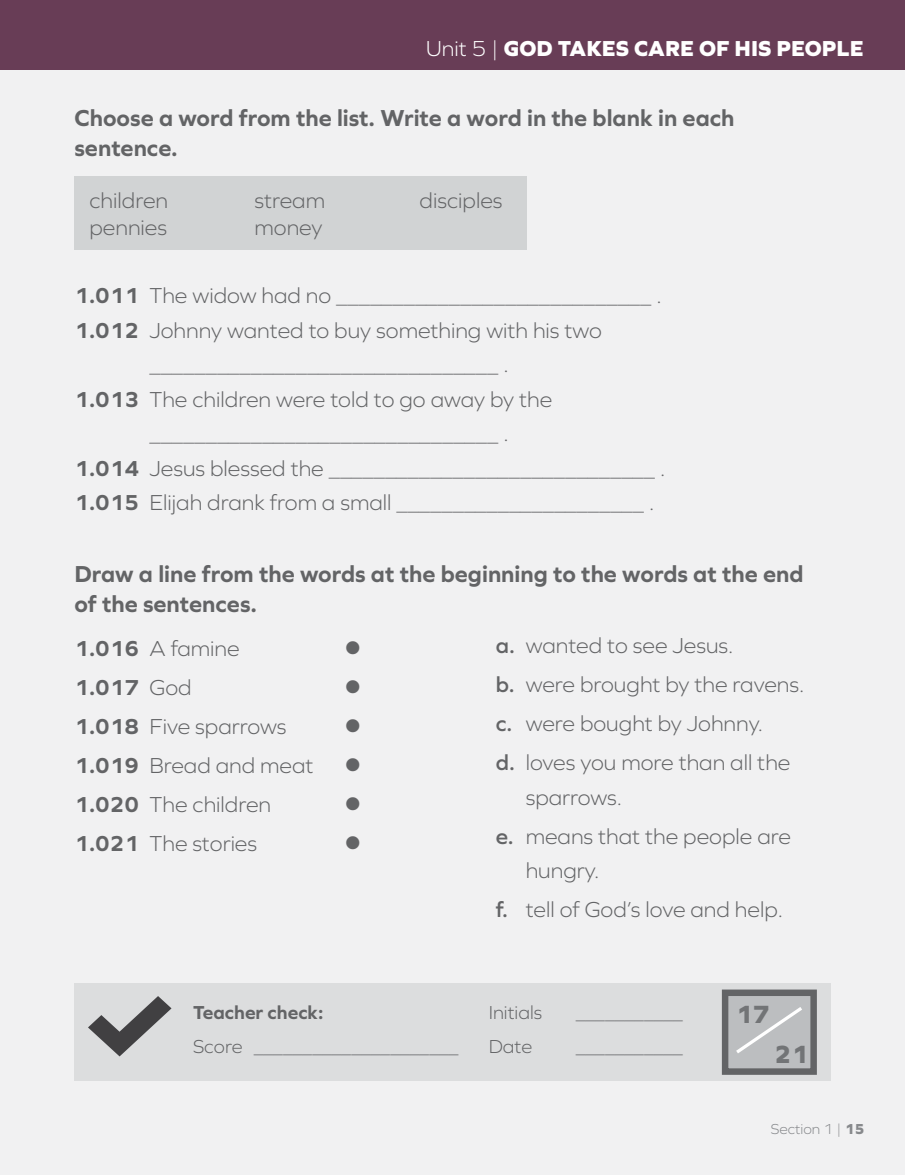
<style>
.page{position:relative;width:905px;height:1175px;background:#fff}
.page>*{position:absolute;margin:0;border:0;box-sizing:border-box;transform-origin:0 0}
.t1{font:800 25.95px "Graphie";color:#727476}
.t2{font:700 24px/30px "Graphie";color:#636466}
.t3{font:300 22.5px/39px "Graphie";color:#636466}
.t4{font:800 22.5px "Graphie";color:#fff}
.t5{font:700 22.5px "Graphie";color:#636466}
.t6{font:22.5px "Wingdings";color:#636466}
.t7{font:300 19.5px "Graphie";color:#636466}
.t8{font:700 19.5px "Graphie";color:#636466}
.t9{font:300 15px "Graphie";color:#87898c}
.s1{font-weight:300}
.s2{font-weight:700}
.s3{font-weight:600}
.s4{font-weight:800}
</style>
<div class="page">
<div style="left:0;top:0;width:904px;height:1174px;background:#f1f1f2"></div>
<div style="left:74px;top:176px;width:452px;height:74px;background:#d1d3d4"></div>
<div style="left:74px;top:982px;width:756px;height:98px;background:#dcddde"></div>
<svg style="left:88px;top:996px;width:83px;height:60px"></svg>
<div style="left:725px;top:992px;width:88px;height:79px;background:#bcbec0"></div>
<div style="left:721px;top:989px;width:95px;height:85px;border:6px solid #636466"></div>
<svg style="left:736px;top:1007px;width:66px;height:46px"></svg>
<div style="left:0;top:0;width:904px;height:69px;background:#683d56"></div>
<p class="t4" style="left:426px;top:35px;width:439px"><span class="s1">Unit 5 |</span> GOD TAKES CARE OF HIS PEOPLE</p>
<p class="t2" style="left:74px;top:102px;width:661px">Choose a word from the list. Write a word in the blank in each sentence.</p>
<p class="t3" style="left:89px;top:181px;width:80px">children</p>
<p class="t3" style="left:254px;top:181px;width:72px">stream</p>
<p class="t3" style="left:419px;top:181px;width:84px">disciples</p>
<p class="t3" style="left:89px;top:208px;width:79px">pennies</p>
<p class="t3" style="left:254px;top:208px;width:69px">money</p>
<p class="t3" style="left:74px;top:276px;width:588px"><span class="s2">1.011</span> The widow had no ____________________________ .</p>
<p class="t3" style="left:74px;top:310px;width:529px"><span class="s2">1.012</span> Johnny wanted to buy something with his two</p>
<p class="t3" style="left:149px;top:345px;width:360px">_______________________________ .</p>
<p class="t3" style="left:74px;top:379px;width:479px"><span class="s2">1.013</span> The children were told to go away by the</p>
<p class="t3" style="left:149px;top:414px;width:360px">_______________________________ .</p>
<p class="t3" style="left:74px;top:448px;width:592px"><span class="s2">1.014</span> Jesus blessed the _____________________________ .</p>
<p class="t3" style="left:74px;top:483px;width:581px"><span class="s2">1.015</span> Elijah drank from a small ______________________ .</p>
<p class="t2" style="left:74px;top:558px;width:730px">Draw a line from the words at the beginning to the words at the end of the sentences.</p>
<p class="t3" style="left:74px;top:628px;width:167px"><span class="s2">1.016</span> A famine</p>
<p class="t6" style="left:344px;top:635px;width:18px">●</p>
<p class="t5" style="left:74px;top:674px;width:119px">1.017 <span class="s1">God</span></p>
<p class="t6" style="left:344px;top:674px;width:18px">●</p>
<p class="t3" style="left:74px;top:706px;width:213px"><span class="s2">1.018</span> Five sparrows</p>
<p class="t6" style="left:344px;top:713px;width:18px">●</p>
<p class="t3" style="left:74px;top:745px;width:240px"><span class="s2">1.019</span> Bread and meat</p>
<p class="t6" style="left:344px;top:752px;width:18px">●</p>
<p class="t3" style="left:74px;top:784px;width:198px"><span class="s2">1.020</span> The children</p>
<p class="t6" style="left:344px;top:791px;width:18px">●</p>
<p class="t3" style="left:74px;top:823px;width:184px"><span class="s2">1.021</span> The stories</p>
<p class="t6" style="left:344px;top:830px;width:18px">●</p>
<p class="t3" style="left:495px;top:626px;width:310px"><span class="s3">a.</span> wanted to see Jesus.<br><span class="s3">b.</span> were brought by the ravens. <span class="s3">c.</span> were bought by Johnny.<br><span class="s3">d.</span> loves you more than all the</p>
<p class="t3" style="left:495px;top:777px;width:297px;text-indent:30px">sparrows.<br><span class="s3">e.</span> means that the people are</p>
<p class="t3" style="left:495px;top:851px;width:289px;text-indent:30px">hungry.<br><span class="s3">f.</span> tell of God’s love and help.</p>
<p class="t8" style="left:193px;top:1000px;width:132px">Teacher check:</p>
<p class="t7" style="left:488px;top:1001px;width:55px">Initials</p>
<p class="t7" style="left:193px;top:1035px;width:267px">Score _____________________</p>
<p class="t7" style="left:488px;top:1035px;width:45px">Date</p>
<p class="t7" style="left:575px;top:1001px;width:109px">___________</p>
<p class="t7" style="left:575px;top:1035px;width:109px">___________</p>
<p class="t1" style="left:736px;top:999px;width:35px">17</p>
<p class="t1" style="left:774px;top:1038px;width:35px">21</p>
<p class="t9" style="left:770px;top:1120px;width:95px">Section 1 | <span class="s4">15</span></p>
</div>
